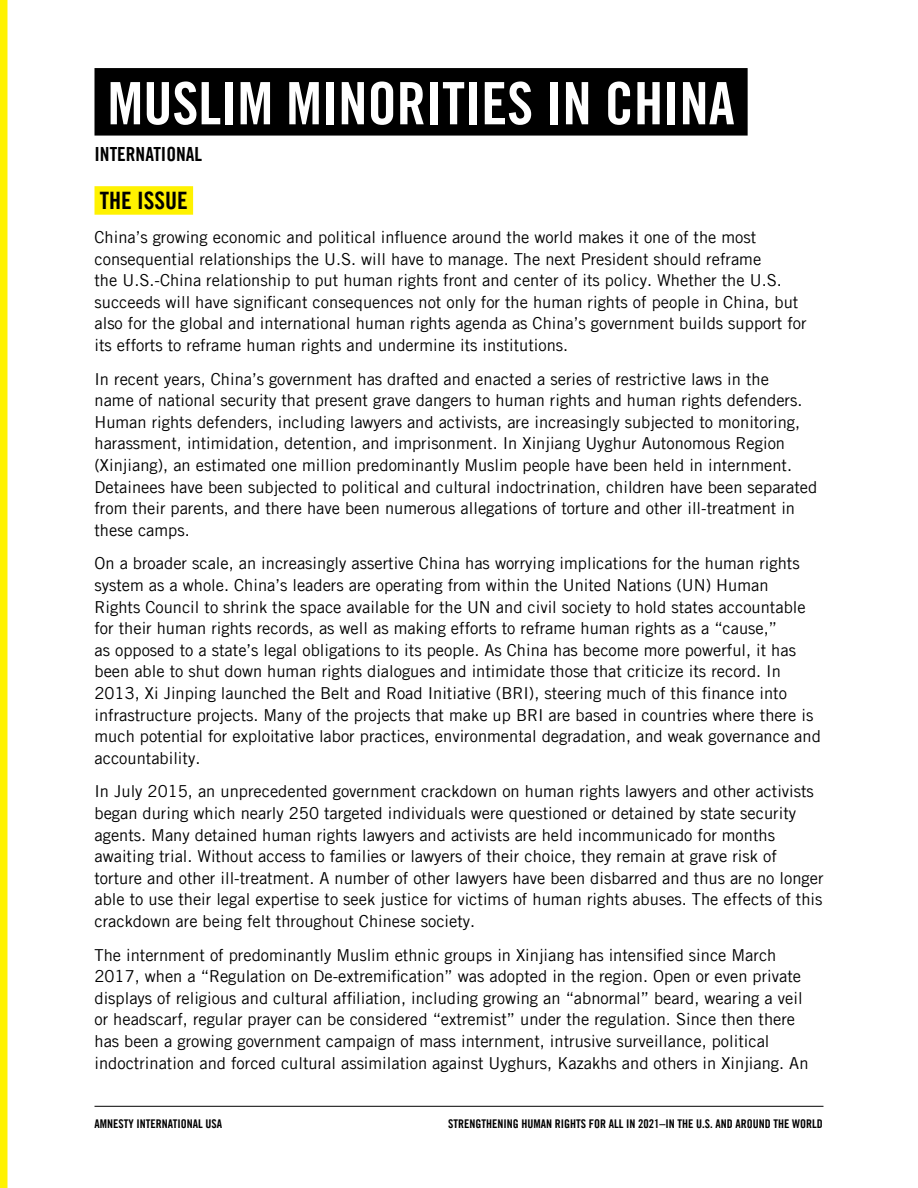
<style>
.page{position:relative;width:918px;height:1188px;background:#fff}
.page>*{position:absolute;margin:0;border:0;box-sizing:border-box;transform-origin:0 0}
.t1{font:58.5px "Amnesty Trade Gothic Bd Cn 20";color:#fff}
.t2{font:24px "Amnesty Trade Gothic Bd Cn 20";color:#000}
.t3{font:19.5px "Amnesty Trade Gothic Bd Cn 20";color:#000}
.t4{font:16.5px/21.6px "Amnesty Trade Gothic";color:#000}
.t5{font:12px "Amnesty Trade Gothic Bd Cn 20";color:#000}
</style>
<div class="page">
<div style="left:0;top:0;width:8px;height:1188px;background:#fff200"></div>
<hr style="left:94px;top:1106px;width:730px;height:1px;background:#000">
<div style="left:94px;top:186px;width:99px;height:29px;background:#fff200"></div>
<div style="left:94px;top:68px;width:654px;height:68px;background:#000"></div>
<h1 class="t1" style="left:107px;top:68px;width:629px">MUSLIM MINORITIES IN CHINA</h1>
<p class="t3" style="left:94px;top:143px;width:109px">INTERNATIONAL</p>
<h2 class="t2" style="left:100px;top:186px;width:89px">THE ISSUE</h2>
<p class="t4" style="left:94px;top:226px;width:714px">China’s growing economic and political influence around the world makes it one of the most consequential relationships the U.S. will have to manage. The next President should reframe<br>the U.S.-China relationship to put human rights front and center of its policy. Whether the U.S. succeeds will have significant consequences not only for the human rights of people in China, but also for the global and international human rights agenda as China’s government builds support for its efforts to reframe human rights and undermine its institutions.</p>
<p class="t4" style="left:94px;top:368px;width:724px">In recent years, China’s government has drafted and enacted a series of restrictive laws in the<br>name of national security that present grave dangers to human rights and human rights defenders.<br>Human rights defenders, including lawyers and activists, are increasingly subjected to monitoring, harassment, intimidation, detention, and imprisonment. In Xinjiang Uyghur Autonomous Region (Xinjiang), an estimated one million predominantly Muslim people have been held in internment.<br>Detainees have been subjected to political and cultural indoctrination, children have been separated from their parents, and there have been numerous allegations of torture and other ill-treatment in these camps.</p>
<p class="t4" style="left:94px;top:553px;width:728px">On a broader scale, an increasingly assertive China has worrying implications for the human rights system as a whole. China’s leaders are operating from within the United Nations (UN) Human<br>Rights Council to shrink the space available for the UN and civil society to hold states accountable for their human rights records, as well as making efforts to reframe human rights as a “cause,”<br>as opposed to a state’s legal obligations to its people. As China has become more powerful, it has been able to shut down human rights dialogues and intimidate those that criticize its record. In 2013, Xi Jinping launched the Belt and Road Initiative (BRI), steering much of this finance into infrastructure projects. Many of the projects that make up BRI are based in countries where there is much potential for exploitative labor practices, environmental degradation, and weak governance and accountability.</p>
<p class="t4" style="left:94px;top:781px;width:731px">In July 2015, an unprecedented government crackdown on human rights lawyers and other activists began during which nearly 250 targeted individuals were questioned or detained by state security agents. Many detained human rights lawyers and activists are held incommunicado for months awaiting trial. Without access to families or lawyers of their choice, they remain at grave risk of torture and other ill-treatment. A number of other lawyers have been disbarred and thus are no longer able to use their legal expertise to seek justice for victims of human rights abuses. The effects of this crackdown are being felt throughout Chinese society.</p>
<p class="t4" style="left:94px;top:944px;width:716px">The internment of predominantly Muslim ethnic groups in Xinjiang has intensified since March 2017, when a “Regulation on De-extremification” was adopted in the region. Open or even private displays of religious and cultural affiliation, including growing an “abnormal” beard, wearing a veil or headscarf, regular prayer can be considered “extremist” under the regulation. Since then there has been a growing government campaign of mass internment, intrusive surveillance, political indoctrination and forced cultural assimilation against Uyghurs, Kazakhs and others in Xinjiang. An</p>
<p class="t5" style="left:94px;top:1117px;width:129px">AMNESTY INTERNATIONAL USA</p>
<p class="t5" style="left:448px;top:1117px;width:376px">STRENGTHENING HUMAN RIGHTS FOR ALL IN 2021–IN THE U.S. AND AROUND THE WORLD</p>
</div>
